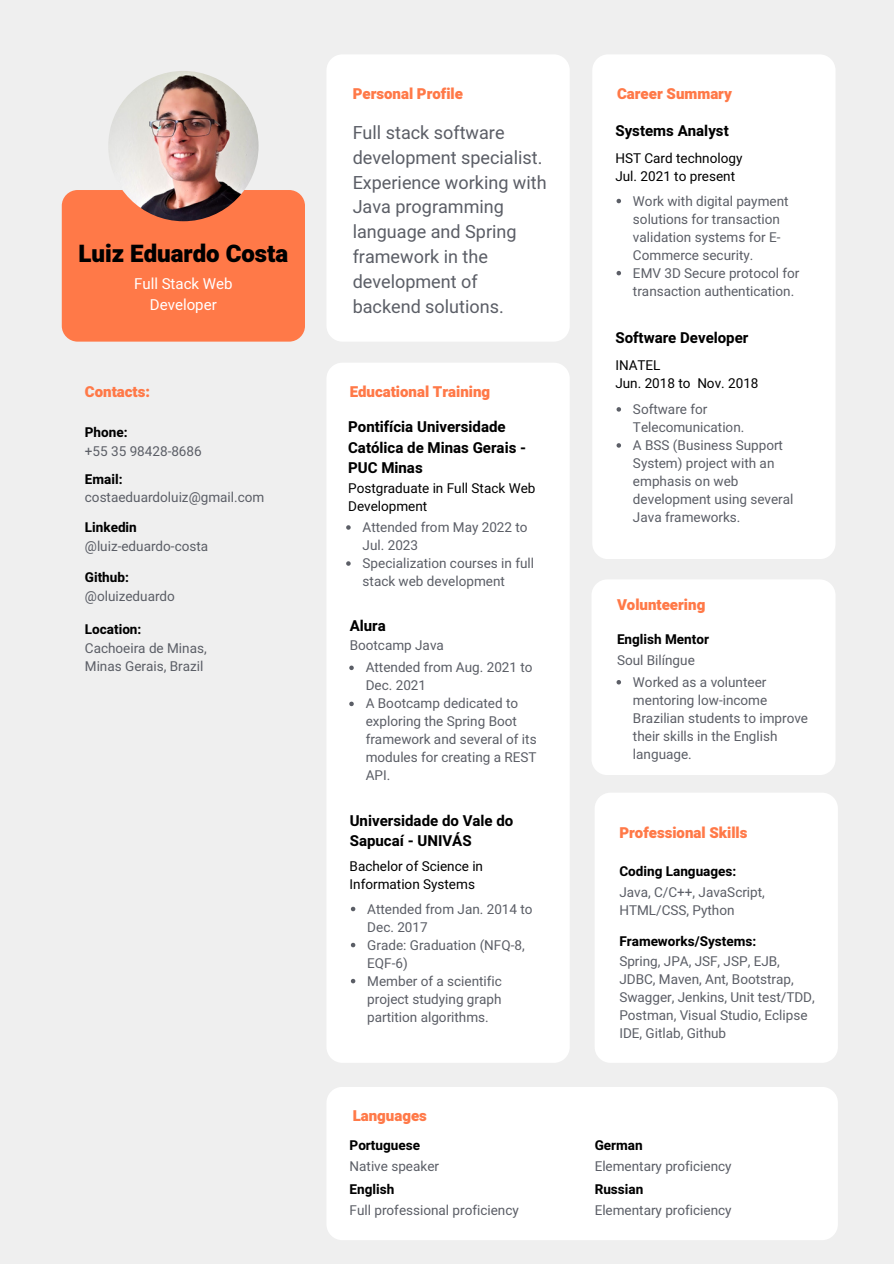
<style>
.page{position:relative;width:894px;height:1264px;background:#fff}
.page>*{position:absolute;margin:0;border:0;box-sizing:border-box;transform-origin:0 0}
.t1{font:900 24px "Heebo";color:#000}
.t2{font:18px/24.8px "Heebo";color:#5b5e66}
.t3{font:700 15px/20.2px "Heebo";color:#000}
.t4{font:900 15px "Heebo";color:#ff7948}
.t5{font:15px/20.2px "Heebo";color:#fff;text-align:center}
.t6{font:13.5px/18px "Heebo";color:#5b5e66}
.t7{font:13.5px/18px "Heebo";color:#000}
.t8{font:700 13.5px "Heebo";color:#000}
</style>
<div class="page">
<div style="left:0;top:0;width:893px;height:1263px;background:#efefef"></div>
<div style="left:62px;top:190px;width:243px;height:151px;background:#ff7948;border-radius:16px"></div>
<img style="left:108px;top:71px;width:150px;height:150px;border-radius:50%">
<div style="left:594px;top:792px;width:243px;height:270px;background:#fff;border-radius:16px"></div>
<div style="left:592px;top:54px;width:243px;height:505px;background:#fff;border-radius:16px"></div>
<svg style="left:616px;top:199px;width:5px;height:4px"></svg>
<svg style="left:616px;top:271px;width:5px;height:4px"></svg>
<svg style="left:616px;top:407px;width:5px;height:4px"></svg>
<svg style="left:616px;top:443px;width:5px;height:4px"></svg>
<div style="left:326px;top:54px;width:243px;height:287px;background:#fff;border-radius:16px"></div>
<div style="left:326px;top:363px;width:243px;height:699px;background:#fff;border-radius:16px"></div>
<svg style="left:346px;top:525px;width:4px;height:4px"></svg>
<svg style="left:346px;top:561px;width:4px;height:5px"></svg>
<svg style="left:351px;top:906px;width:4px;height:5px"></svg>
<svg style="left:351px;top:942px;width:4px;height:5px"></svg>
<svg style="left:351px;top:978px;width:4px;height:5px"></svg>
<div style="left:591px;top:579px;width:244px;height:196px;background:#fff;border-radius:16px"></div>
<svg style="left:616px;top:680px;width:5px;height:4px"></svg>
<svg style="left:349px;top:665px;width:4px;height:5px"></svg>
<svg style="left:349px;top:701px;width:4px;height:5px"></svg>
<div style="left:326px;top:1086px;width:511px;height:154px;background:#fff;border-radius:16px"></div>
<p class="t1" style="left:78px;top:237px;width:211px">Luiz Eduardo Costa</p>
<p class="t5" style="left:134px;top:274px;width:100px">Full Stack Web<br>Developer</p>
<p class="t4" style="left:85px;top:381px;width:67px">Contacts:</p>
<p class="t8" style="left:85px;top:423px;width:44px">Phone:</p>
<p class="t6" style="left:85px;top:442px;width:118px">+55 35 98428-8686</p>
<p class="t8" style="left:85px;top:470px;width:39px">Email:</p>
<p class="t6" style="left:85px;top:489px;width:181px">costaeduardoluiz@gmail.com</p>
<p class="t8" style="left:85px;top:518px;width:53px">Linkedin</p>
<p class="t6" style="left:85px;top:537px;width:125px">@luiz-eduardo-costa</p>
<p class="t8" style="left:85px;top:568px;width:46px">Github:</p>
<p class="t6" style="left:85px;top:587px;width:91px">@oluizeduardo</p>
<p class="t6" style="left:85px;top:639px;width:123px">Cachoeira de Minas,<br>Minas Gerais, Brazil</p>
<p class="t8" style="left:85px;top:620px;width:58px">Location:</p>
<p class="t4" style="left:352px;top:84px;width:112px">Personal Profile</p>
<p class="t2" style="left:352px;top:121px;width:195px">Full stack software development specialist.<br>Experience working with<br>Java programming language and Spring framework in the development of backend solutions.</p>
<p class="t4" style="left:349px;top:381px;width:142px">Educational Training</p>
<p class="t3" style="left:348px;top:417px;width:179px">Pontifícia Universidade<br>Católica de Minas Gerais -<br>PUC Minas</p>
<p class="t7" style="left:348px;top:480px;width:189px">Postgraduate in Full Stack Web<br>Development</p>
<p class="t6" style="left:362px;top:518px;width:166px">Attended from May 2022 to<br>Jul. 2023</p>
<p class="t6" style="left:362px;top:555px;width:173px">Specialization courses in full stack web development</p>
<p class="t3" style="left:349px;top:616px;width:38px">Alura</p>
<p class="t6" style="left:349px;top:637px;width:96px">Bootcamp Java</p>
<p class="t6" style="left:365px;top:659px;width:168px">Attended from Aug. 2021 to<br>Dec. 2021</p>
<p class="t6" style="left:365px;top:695px;width:172px">A Bootcamp dedicated to exploring the Spring Boot framework and several of its modules for creating a REST<br>API.</p>
<p class="t3" style="left:349px;top:811px;width:165px">Universidade do Vale do<br>Sapucaí - UNIVÁS</p>
<p class="t7" style="left:349px;top:857px;width:135px">Bachelor of Science in<br>Information Systems</p>
<p class="t6" style="left:367px;top:900px;width:167px">Attended from Jan. 2014 to<br>Dec. 2017</p>
<p class="t6" style="left:367px;top:936px;width:159px">Grade: Graduation (NFQ-8,<br>EQF-6)</p>
<p class="t6" style="left:367px;top:972px;width:136px;text-align:justify">Member of a scientific project studying graph partition algorithms.</p>
<p class="t4" style="left:352px;top:1105px;width:76px">Languages</p>
<p class="t8" style="left:349px;top:1135px;width:72px">Portuguese</p>
<p class="t6" style="left:349px;top:1157px;width:91px">Native speaker</p>
<p class="t8" style="left:349px;top:1180px;width:46px">English</p>
<p class="t6" style="left:349px;top:1201px;width:171px">Full professional proficiency</p>
<p class="t4" style="left:616px;top:84px;width:116px">Career Summary</p>
<p class="t3" style="left:615px;top:121px;width:115px">Systems Analyst</p>
<p class="t7" style="left:615px;top:149px;width:128px">HST Card technology</p>
<p class="t7" style="left:615px;top:167px;width:121px">Jul. 2021 to present</p>
<p class="t6" style="left:632px;top:192px;width:157px">Work with digital payment solutions for transaction validation systems for E-<br>Commerce security.</p>
<p class="t6" style="left:632px;top:264px;width:168px">EMV 3D Secure protocol for transaction authentication.</p>
<p class="t3" style="left:615px;top:328px;width:134px">Software Developer</p>
<p class="t7" style="left:615px;top:356px;width:47px">INATEL</p>
<p class="t7" style="left:615px;top:374px;width:145px">Jun. 2018 to Nov. 2018</p>
<p class="t6" style="left:632px;top:400px;width:113px">Software for<br>Telecomunication.</p>
<p class="t6" style="left:632px;top:436px;width:162px">A BSS (Business Support<br>System) project with an emphasis on web development using several<br>Java frameworks.</p>
<p class="t4" style="left:616px;top:594px;width:90px">Volunteering</p>
<p class="t8" style="left:616px;top:629px;width:93px">English Mentor</p>
<p class="t6" style="left:616px;top:651px;width:79px">Soul Bilíngue</p>
<p class="t6" style="left:632px;top:673px;width:176px">Worked as a volunteer mentoring low-income<br>Brazilian students to improve their skills in the English language.</p>
<p class="t4" style="left:619px;top:822px;width:129px">Professional Skills</p>
<p class="t8" style="left:619px;top:861px;width:118px">Coding Languages:</p>
<p class="t6" style="left:619px;top:883px;width:147px">Java, C/C++, JavaScript,<br>HTML/CSS, Python</p>
<p class="t6" style="left:619px;top:953px;width:197px">Spring, JPA, JSF, JSP, EJB,<br>JDBC, Maven, Ant, Bootstrap,<br>Swagger, Jenkins, Unit test/TDD,<br>Postman, Visual Studio, Eclipse<br>IDE, Gitlab, Github</p>
<p class="t8" style="left:619px;top:931px;width:138px">Frameworks/Systems:</p>
<p class="t8" style="left:594px;top:1135px;width:49px">German</p>
<p class="t6" style="left:594px;top:1157px;width:138px">Elementary proficiency</p>
<p class="t8" style="left:594px;top:1180px;width:50px">Russian</p>
<p class="t6" style="left:594px;top:1201px;width:138px">Elementary proficiency</p>
</div>
